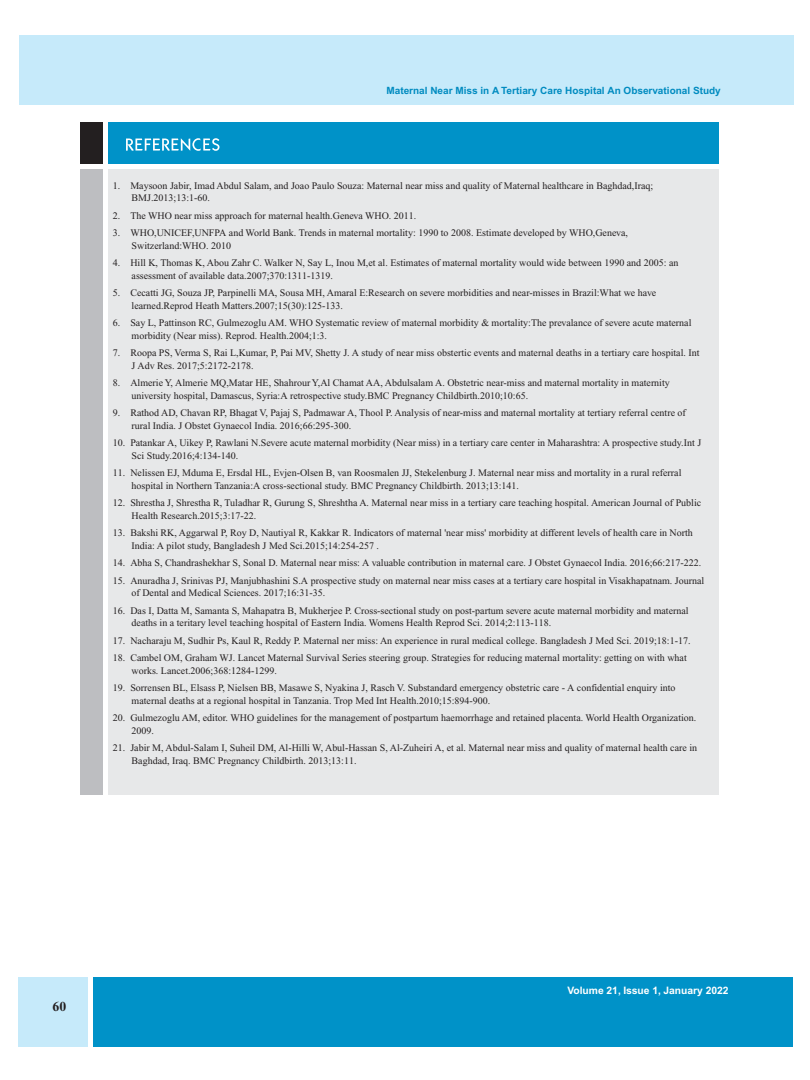
<style>
.page{position:relative;width:810px;height:1080px;background:#fff}
.page>*{position:absolute;margin:0;border:0;box-sizing:border-box;transform-origin:0 0}
.t1{font:700 13.75px "Times New Roman";color:#231f20}
.t2{font:700 10.25px "Helvetica";color:#fff}
.t3{font:10px/12.5px "Times New Roman";color:#231f20}
.t4{font:700 10px "Helvetica";color:#008bc0}
</style>
<div class="page">
<div style="left:19px;top:35px;width:774px;height:69px;background:#c6eafa"></div>
<div style="left:93px;top:977px;width:699px;height:70px;background:#0092c8"></div>
<div style="left:18px;top:977px;width:70px;height:70px;background:#c6eafa"></div>
<div style="left:81px;top:122px;width:22px;height:42px;background:#231f20"></div>
<div style="left:108px;top:169px;width:611px;height:626px;background:#e7e8e9"></div>
<div style="left:81px;top:169px;width:22px;height:626px;background:#bdbec1"></div>
<div style="left:108px;top:122px;width:611px;height:42px;background:#0092c8"></div>
<svg style="left:126px;top:138px;width:94px;height:13px"></svg>
<p class="t4" style="left:387px;top:84px;width:336px">Maternal Near Miss in A Tertiary Care Hospital An Observational Study</p>
<p class="t3" style="left:132px;top:179px;width:523px;text-indent:-19px">1. Maysoon Jabir, Imad Abdul Salam, and Joao Paulo Souza: Maternal near miss and quality of Maternal healthcare in Baghdad,Iraq;<br>BMJ.2013;13:1-60.</p>
<p class="t3" style="left:113px;top:209px;width:305px">2. The WHO near miss approach for maternal health.Geneva WHO. 2011.</p>
<p class="t3" style="left:132px;top:227px;width:498px;text-indent:-19px">3. WHO,UNICEF,UNFPA and World Bank. Trends in maternal mortality: 1990 to 2008. Estimate developed by WHO,Geneva,<br>Switzerland:WHO. 2010</p>
<p class="t3" style="left:132px;top:257px;width:548px;text-indent:-19px">4. Hill K, Thomas K, Abou Zahr C. Walker N, Say L, Inou M,et al. Estimates of maternal mortality would wide between 1990 and 2005: an assessment of available data.2007;370:1311-1319.</p>
<p class="t3" style="left:132px;top:287px;width:526px;text-indent:-19px">5. Cecatti JG, Souza JP, Parpinelli MA, Sousa MH, Amaral E:Research on severe morbidities and near-misses in Brazil:What we have learned.Reprod Heath Matters.2007;15(30):125-133.</p>
<p class="t3" style="left:132px;top:317px;width:561px;text-indent:-19px">6. Say L, Pattinson RC, Gulmezoglu AM. WHO Systematic review of maternal morbidity &amp; mortality:The prevalance of severe acute maternal morbidity (Near miss). Reprod. Health.2004;1:3.</p>
<p class="t3" style="left:132px;top:347px;width:570px;text-indent:-19px">7. Roopa PS, Verma S, Rai L,Kumar, P, Pai MV, Shetty J. A study of near miss obstertic events and maternal deaths in a tertiary care hospital. Int<br>J Adv Res. 2017;5:2172-2178.</p>
<p class="t3" style="left:132px;top:377px;width:540px;text-indent:-19px">8. Almerie Y, Almerie MQ,Matar HE, Shahrour Y,Al Chamat AA, Abdulsalam A. Obstetric near-miss and maternal mortality in maternity university hospital, Damascus, Syria:A retrospective study.BMC Pregnancy Childbirth.2010;10:65.</p>
<p class="t3" style="left:132px;top:407px;width:556px;text-indent:-19px">9. Rathod AD, Chavan RP, Bhagat V, Pajaj S, Padmawar A, Thool P. Analysis of near-miss and maternal mortality at tertiary referral centre of rural India. J Obstet Gynaecol India. 2016;66:295-300.</p>
<p class="t3" style="left:132px;top:437px;width:571px;text-indent:-19px">10. Patankar A, Uikey P, Rawlani N.Severe acute maternal morbidity (Near miss) in a tertiary care center in Maharashtra: A prospective study.Int J<br>Sci Study.2016;4:134-140.</p>
<p class="t3" style="left:132px;top:467px;width:551px;text-indent:-19px">11. Nelissen EJ, Mduma E, Ersdal HL, Evjen-Olsen B, van Roosmalen JJ, Stekelenburg J. Maternal near miss and mortality in a rural referral hospital in Northern Tanzania:A cross-sectional study. BMC Pregnancy Childbirth. 2013;13:141.</p>
<p class="t3" style="left:132px;top:497px;width:571px;text-indent:-19px">12. Shrestha J, Shrestha R, Tuladhar R, Gurung S, Shreshtha A. Maternal near miss in a tertiary care teaching hospital. American Journal of Public<br>Health Research.2015;3:17-22.</p>
<p class="t3" style="left:132px;top:527px;width:563px;text-indent:-19px">13. Bakshi RK, Aggarwal P, Roy D, Nautiyal R, Kakkar R. Indicators of maternal 'near miss' morbidity at different levels of health care in North<br>India: A pilot study, Bangladesh J Med Sci.2015;14:254-257 .</p>
<p class="t3" style="left:113px;top:557px;width:590px">14. Abha S, Chandrashekhar S, Sonal D. Maternal near miss: A valuable contribution in maternal care. J Obstet Gynaecol India. 2016;66:217-222.</p>
<p class="t3" style="left:132px;top:574px;width:574px;text-indent:-19px">15. Anuradha J, Srinivas PJ, Manjubhashini S.A prospective study on maternal near miss cases at a tertiary care hospital in Visakhapatnam. Journal of Dental and Medical Sciences. 2017;16:31-35.</p>
<p class="t3" style="left:132px;top:604px;width:559px;text-indent:-19px">16. Das I, Datta M, Samanta S, Mahapatra B, Mukherjee P. Cross-sectional study on post-partum severe acute maternal morbidity and maternal deaths in a teritary level teaching hospital of Eastern India. Womens Health Reprod Sci. 2014;2:113-118.</p>
<p class="t3" style="left:113px;top:634px;width:579px">17. Nacharaju M, Sudhir Ps, Kaul R, Reddy P. Maternal ner miss: An experience in rural medical college. Bangladesh J Med Sci. 2019;18:1-17.</p>
<p class="t3" style="left:132px;top:652px;width:557px;text-indent:-19px">18. Cambel OM, Graham WJ. Lancet Maternal Survival Series steering group. Strategies for reducing maternal mortality: getting on with what works. Lancet.2006;368:1284-1299.</p>
<p class="t3" style="left:132px;top:682px;width:545px;text-indent:-19px">19. Sorrensen BL, Elsass P, Nielsen BB, Masawe S, Nyakina J, Rasch V. Substandard emergency obstetric care - A confidential enquiry into maternal deaths at a regional hospital in Tanzania. Trop Med Int Health.2010;15:894-900.</p>
<p class="t3" style="left:132px;top:712px;width:566px;text-indent:-19px">20. Gulmezoglu AM, editor. WHO guidelines for the management of postpartum haemorrhage and retained placenta. World Health Organization.<br>2009.</p>
<p class="t3" style="left:132px;top:742px;width:567px;text-indent:-19px">21. Jabir M, Abdul-Salam I, Suheil DM, Al-Hilli W, Abul-Hassan S, Al-Zuheiri A, et al. Maternal near miss and quality of maternal health care in<br>Baghdad, Iraq. BMC Pregnancy Childbirth. 2013;13:11.</p>
<h1 class="t1" style="left:53px;top:999px;width:15px">60</h1>
<p class="t2" style="left:568px;top:985px;width:163px">Volume 21, Issue 1, January 2022</p>
</div>
